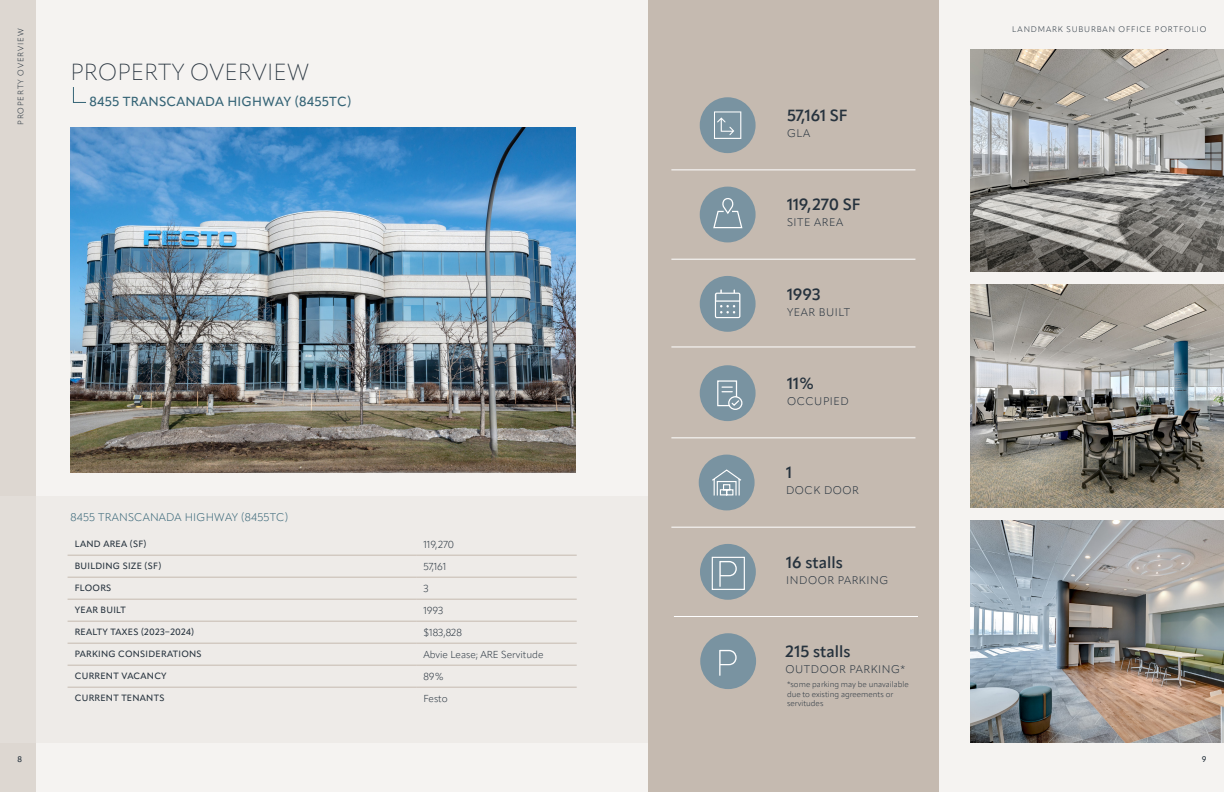
<style>
.page{position:relative;width:1224px;height:792px;background:#fff}
.page>*{position:absolute;margin:0;border:0;box-sizing:border-box;transform-origin:0 0}
.t1{font:200 23px "Apparat";letter-spacing:.01em;color:#26323d}
.t2{font:600 16px "Apparat";color:#26323d}
.t3{font:500 13px "Apparat";letter-spacing:.02em;color:#356476}
.t4{font:300 11px "Apparat";letter-spacing:.05em;color:#26323d}
.t5{font:300 11px "Apparat";letter-spacing:.02em;color:#356476}
.t6{font:300 10px "Apparat";color:#26323d}
.t7{font:500 9px "Apparat";letter-spacing:.03em;color:#26323d}
.t8{font:300 8px/9.6px "Apparat";color:#26323d}
.t9{font:300 8px "Apparat";letter-spacing:.11em;color:#26323d}
.t10{font:500 8px "Apparat";color:#26323d}
</style>
<div class="page">
<div style="left:0;top:0;width:36px;height:792px;background:#ddd7d1"></div>
<div style="left:36px;top:0;width:1188px;height:792px;background:#f5f3f1"></div>
<img style="left:71px;top:127px;width:505px;height:346px">
<div style="left:67px;top:554px;width:510px;height:134px;background:#eeebe8"></div>
<hr style="left:68px;top:555px;width:348px;height:1px;background:#c5bab0">
<hr style="left:416px;top:555px;width:161px;height:1px;background:#c5bab0">
<hr style="left:68px;top:577px;width:348px;height:1px;background:#c5bab0">
<hr style="left:416px;top:577px;width:161px;height:1px;background:#c5bab0">
<hr style="left:68px;top:599px;width:348px;height:1px;background:#c5bab0">
<hr style="left:416px;top:599px;width:161px;height:1px;background:#c5bab0">
<hr style="left:68px;top:621px;width:348px;height:1px;background:#c5bab0">
<hr style="left:416px;top:621px;width:161px;height:1px;background:#c5bab0">
<hr style="left:68px;top:643px;width:348px;height:1px;background:#c5bab0">
<hr style="left:416px;top:643px;width:161px;height:1px;background:#c5bab0">
<hr style="left:68px;top:665px;width:348px;height:1px;background:#c5bab0">
<hr style="left:416px;top:665px;width:161px;height:1px;background:#c5bab0">
<hr style="left:68px;top:687px;width:348px;height:1px;background:#c5bab0">
<hr style="left:416px;top:687px;width:161px;height:1px;background:#c5bab0">
<div style="left:648px;top:0;width:291px;height:792px;background:#c5bab0"></div>
<img style="left:970px;top:49px;width:254px;height:222px">
<img style="left:970px;top:285px;width:254px;height:222px">
<img style="left:970px;top:521px;width:254px;height:222px">
<div style="left:700px;top:276px;width:56px;height:56px;background:#7993a1;border-radius:50%"></div>
<svg style="left:715px;top:289px;width:25px;height:29px"></svg>
<div style="left:700px;top:365px;width:56px;height:56px;background:#7993a1;border-radius:50%"></div>
<svg style="left:717px;top:380px;width:26px;height:30px"></svg>
<div style="left:699px;top:455px;width:56px;height:55px;background:#7993a1;border-radius:50%"></div>
<svg style="left:712px;top:469px;width:30px;height:27px"></svg>
<div style="left:700px;top:97px;width:56px;height:56px;background:#7993a1;border-radius:50%"></div>
<svg style="left:714px;top:111px;width:27px;height:28px"></svg>
<div style="left:700px;top:187px;width:56px;height:55px;background:#7993a1;border-radius:50%"></div>
<svg style="left:713px;top:198px;width:30px;height:31px"></svg>
<hr style="left:671px;top:169px;width:244px;height:1px;background:#fff">
<hr style="left:671px;top:259px;width:244px;height:1px;background:#fff">
<hr style="left:671px;top:347px;width:244px;height:1px;background:#fff">
<hr style="left:671px;top:437px;width:244px;height:1px;background:#fff">
<svg style="left:73px;top:87px;width:13px;height:16px"></svg>
<div style="left:700px;top:544px;width:56px;height:56px;background:#7993a1;border-radius:50%"></div>
<hr style="left:671px;top:527px;width:244px;height:1px;background:#fff">
<div style="left:700px;top:633px;width:56px;height:56px;background:#7993a1;border-radius:50%"></div>
<hr style="left:674px;top:616px;width:244px;height:1px;background:#fff">
<svg style="left:719px;top:650px;width:18px;height:26px"></svg>
<svg style="left:711px;top:556px;width:34px;height:34px"></svg>
<p class="t9" style="left:16px;top:125px;width:98px;rotate:-90deg">PROPERTY OVERVIEW</p>
<h1 class="t1" style="left:71px;top:59px;width:240px">PROPERTY OVERVIEW</h1>
<h3 class="t3" style="left:90px;top:94px;width:263px">8455 TRANSCANADA HIGHWAY (8455TC)</h3>
<p class="t10" style="left:18px;top:754px;width:6px">8</p>
<p class="t5" style="left:71px;top:511px;width:219px">8455 TRANSCANADA HIGHWAY (8455TC)</p>
<p class="t7" style="left:75px;top:539px;width:73px">LAND AREA (SF)</p>
<p class="t6" style="left:423px;top:538px;width:32px">119,270</p>
<p class="t7" style="left:75px;top:561px;width:88px">BUILDING SIZE (SF)</p>
<p class="t6" style="left:423px;top:560px;width:24px">57,161</p>
<p class="t7" style="left:75px;top:583px;width:38px">FLOORS</p>
<p class="t6" style="left:423px;top:582px;width:7px">3</p>
<p class="t7" style="left:75px;top:605px;width:53px">YEAR BUILT</p>
<p class="t6" style="left:423px;top:604px;width:21px">1993</p>
<p class="t7" style="left:75px;top:627px;width:121px">REALTY TAXES (2023–2024)</p>
<p class="t6" style="left:423px;top:626px;width:40px">$183,828</p>
<p class="t7" style="left:75px;top:649px;width:128px">PARKING CONSIDERATIONS</p>
<p class="t6" style="left:423px;top:648px;width:122px">Abvie Lease; ARE Servitude</p>
<p class="t7" style="left:75px;top:671px;width:93px">CURRENT VACANCY</p>
<p class="t6" style="left:423px;top:670px;width:22px">89%</p>
<p class="t7" style="left:75px;top:693px;width:91px">CURRENT TENANTS</p>
<p class="t6" style="left:423px;top:692px;width:26px">Festo</p>
<h2 class="t2" style="left:787px;top:106px;width:62px">57,161 SF</h2>
<p class="t4" style="left:787px;top:127px;width:25px">GLA</p>
<h2 class="t2" style="left:787px;top:195px;width:75px">119,270 SF</h2>
<p class="t4" style="left:787px;top:216px;width:58px">SITE AREA</p>
<h2 class="t2" style="left:787px;top:285px;width:35px">1993</h2>
<p class="t4" style="left:787px;top:305px;width:65px">YEAR BUILT</p>
<h2 class="t2" style="left:787px;top:374px;width:29px">11%</h2>
<p class="t4" style="left:787px;top:395px;width:63px">OCCUPIED</p>
<h2 class="t2" style="left:786px;top:463px;width:7px">1</h2>
<p class="t4" style="left:786px;top:484px;width:74px">DOCK DOOR</p>
<h2 class="t2" style="left:786px;top:552px;width:58px">16 stalls</h2>
<p class="t4" style="left:786px;top:573px;width:103px">INDOOR PARKING</p>
<h2 class="t2" style="left:786px;top:642px;width:67px">215 stalls</h2>
<p class="t4" style="left:786px;top:663px;width:121px">OUTDOOR PARKING*</p>
<p class="t8" style="left:787px;top:680px;width:123px">*some parking may be unavailable due to existing agreements or servitudes</p>
<p class="t9" style="left:1012px;top:24px;width:196px">LANDMARK SUBURBAN OFFICE PORTFOLIO</p>
<p class="t10" style="left:1202px;top:754px;width:6px">9</p>
</div>
